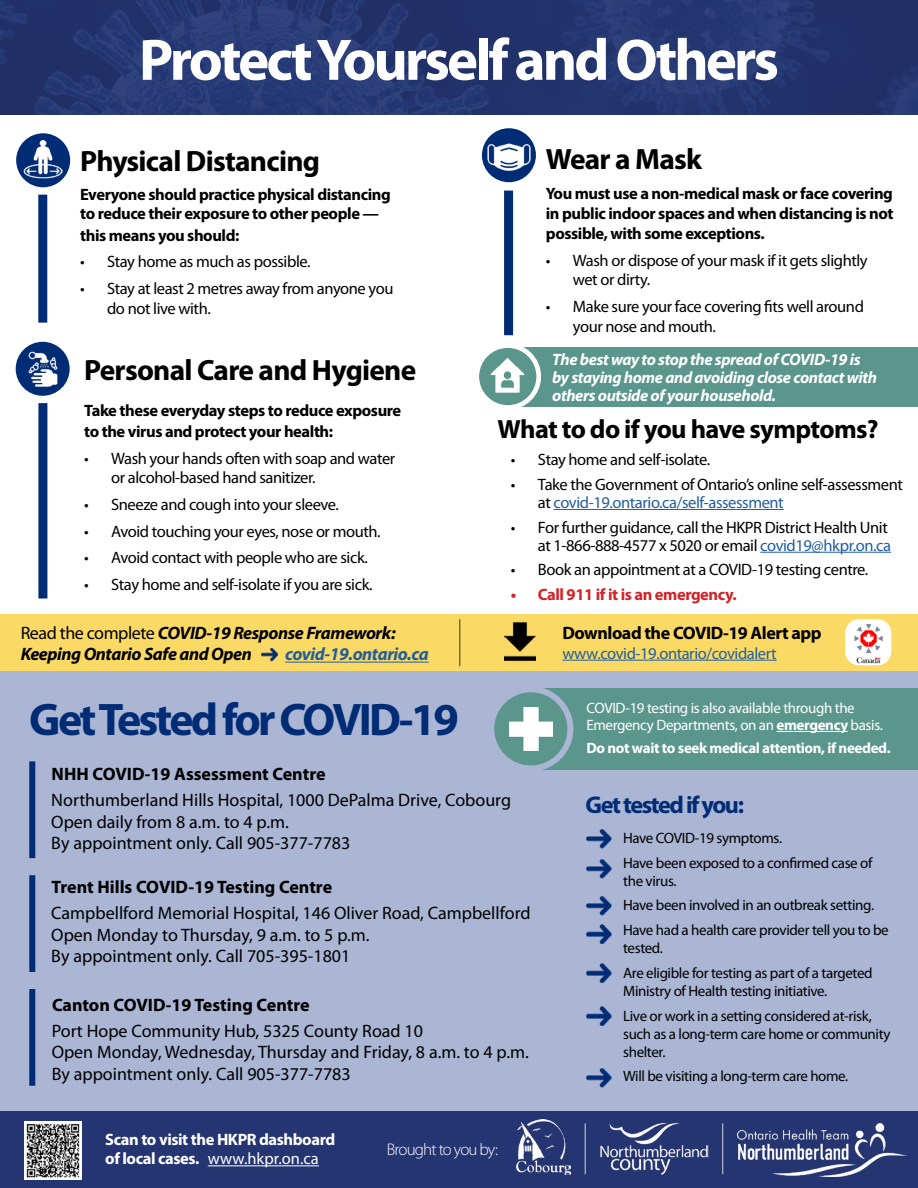
<style>
.page{position:relative;width:918px;height:1188px;background:#fff}
.page>*{position:absolute;margin:0;border:0;box-sizing:border-box;transform-origin:0 0}
.t1{font:700 58.95px "Myriad Pro";letter-spacing:-.05em;color:#fff}
.t2{font:700 45.9px "Myriad Pro";letter-spacing:-.06em;color:#002c76}
.t3{font:700 29.4px "Myriad Pro";letter-spacing:-.025em;color:#000}
.t4{font:700 26.4px "Myriad Pro";letter-spacing:-.025em;color:#000}
.t5{font:700 24.3px "Myriad Pro";letter-spacing:-.06em;color:#002c76}
.t6{font:18px/21.6px "Myriad Pro";color:#000}
.t7{font:700 18px "Myriad Pro";letter-spacing:-.005em;color:#000}
.t8{font:italic 700 18px/21.6px "Myriad Pro";letter-spacing:-.025em;color:#000}
.t9{font:700 18px "Myriad Pro";letter-spacing:-.025em;color:#000}
.t10{font:italic 700 18px "Myriad Pro";letter-spacing:-.025em;color:#215e9e}
.t11{font:300 16.95px "Myriad Pro";letter-spacing:-.05em;color:#fff}
.t12{font:16.5px/19.8px "Myriad Pro";letter-spacing:-.025em;color:#000}
.t13{font:700 16.5px/19.8px "Myriad Pro";letter-spacing:-.025em;color:#000}
.t14{font:italic 700 16.5px/18px "Myriad Pro";letter-spacing:-.025em;color:#fff}
.t15{font:700 16.5px/19.5px "Myriad Pro";letter-spacing:-.025em;color:#fff}
.t16{font:16.5px "Myriad Pro";letter-spacing:-.025em;color:#215e9e}
.t17{font:700 16.5px "Myriad Pro";letter-spacing:-.025em;color:#d2232a}
.t18{font:15px/24.8px "Myriad Pro";letter-spacing:-.025em;color:#000}
.t19{font:15px/16.5px "Myriad Pro";letter-spacing:-.025em;color:#fff}
.t20{font:700 15px "Myriad Pro";letter-spacing:-.025em;color:#fff}
.s1{font-weight:400;font-style:normal}
.s2{color:#215e9e}
.s3{font-weight:700}
.s4{font-weight:400}
</style>
<div class="page">
<img style="left:0;top:0;width:918px;height:114px">
<div style="left:0;top:1112px;width:918px;height:76px;background:#253571"></div>
<img style="left:600px;top:1123px;width:108px;height:52px">
<img style="left:737px;top:1123px;width:169px;height:54px">
<img style="left:516px;top:1120px;width:55px;height:54px">
<hr style="left:585px;top:1123px;width:1px;height:51px;background:#fff">
<hr style="left:722px;top:1123px;width:1px;height:51px;background:#fff">
<div style="left:0;top:671px;width:918px;height:440px;background:#abb5d4"></div>
<div style="left:29px;top:761px;width:6px;height:97px;background:#002c76"></div>
<div style="left:29px;top:875px;width:6px;height:97px;background:#002c76"></div>
<div style="left:29px;top:989px;width:6px;height:97px;background:#002c76"></div>
<div style="left:541px;top:689px;width:377px;height:81px;background:#5b968c"></div>
<hr style="left:777px;top:731px;width:71px;height:1px;background:#fff">
<svg style="left:491px;top:689px;width:79px;height:79px;fill:#5b968c"></svg>
<div style="left:488px;top:686px;width:85px;height:85px;border:6px solid #abb5d4;border-radius:50%"></div>
<img style="left:509px;top:707px;width:43px;height:43px">
<div style="left:38px;top:195px;width:9px;height:128px;background:#002c76"></div>
<div style="left:504px;top:191px;width:9px;height:144px;background:#002c76"></div>
<div style="left:38px;top:403px;width:9px;height:195px;background:#002c76"></div>
<hr style="left:554px;top:509px;width:230px;height:1px;background:#215e9e">
<hr style="left:760px;top:552px;width:131px;height:1px;background:#215e9e">
<img style="left:586px;top:829px;width:26px;height:19px">
<img style="left:586px;top:859px;width:26px;height:19px">
<img style="left:586px;top:896px;width:26px;height:19px">
<img style="left:586px;top:924px;width:26px;height:20px">
<img style="left:586px;top:963px;width:26px;height:20px">
<img style="left:586px;top:1006px;width:26px;height:20px">
<img style="left:586px;top:1068px;width:26px;height:19px">
<div style="left:16px;top:133px;width:54px;height:54px;background:#002c76;border-radius:50%"></div>
<img style="left:23px;top:139px;width:40px;height:40px">
<div style="left:482px;top:128px;width:54px;height:54px;background:#002c76;border-radius:50%"></div>
<img style="left:487px;top:134px;width:44px;height:45px">
<div style="left:16px;top:342px;width:54px;height:54px;background:#002c76;border-radius:50%"></div>
<img style="left:23px;top:349px;width:39px;height:39px">
<div style="left:507px;top:347px;width:411px;height:60px;background:#5b968c"></div>
<svg style="left:477px;top:346px;width:62px;height:61px"></svg>
<div style="left:474px;top:343px;width:67px;height:67px;border:5px solid #fff;border-radius:50%"></div>
<img style="left:489px;top:357px;width:37px;height:37px">
<div style="left:0;top:614px;width:918px;height:57px;background:#fbd965"></div>
<hr style="left:285px;top:662px;width:144px;height:1px;background:#215e9e">
<img style="left:261px;top:648px;width:18px;height:13px">
<hr style="left:459px;top:619px;width:1px;height:47px;background:#000">
<hr style="left:562px;top:660px;width:215px;height:1px;background:#215e9e">
<img style="left:505px;top:622px;width:31px;height:39px">
<img style="left:845px;top:619px;width:46px;height:46px">
<hr style="left:208px;top:1165px;width:111px;height:1px;background:#fff">
<img style="left:24px;top:1122px;width:58px;height:57px">
<h1 class="t1" style="left:139px;top:27px;width:642px">Protect Yourself and Others</h1>
<h3 class="t3" style="left:80px;top:145px;width:241px">Physical Distancing</h3>
<p class="t13" style="left:80px;top:184px;width:312px">Everyone should practice physical distancing to reduce their exposure to other people —</p>
<p class="t13" style="left:80px;top:226px;width:161px">this means you should:</p>
<p class="t12" style="left:80px;top:252px;width:232px">• Stay home as much as possible.</p>
<p class="t12" style="left:107px;top:279px;width:288px;text-indent:-27px">• Stay at least 2 metres away from anyone you do not live with.</p>
<h3 class="t3" style="left:84px;top:353px;width:334px">Personal Care and Hygiene</h3>
<p class="t13" style="left:84px;top:399px;width:319px;line-height:21.6px">Take these everyday steps to reduce exposure to the virus and protect your health:</p>
<p class="t12" style="left:111px;top:449px;width:286px;text-indent:-27px">• Wash your hands often with soap and water or alcohol-based hand sanitizer.</p>
<p class="t12" style="left:84px;top:495px;width:256px">• Sneeze and cough into your sleeve.</p>
<p class="t12" style="left:84px;top:521px;width:298px">• Avoid touching your eyes, nose or mouth.</p>
<p class="t12" style="left:84px;top:548px;width:285px">• Avoid contact with people who are sick.</p>
<p class="t12" style="left:84px;top:575px;width:290px">• Stay home and self-isolate if you are sick.</p>
<p class="t8" style="left:21px;top:622px;width:377px"><span class="s1">Read the complete</span> COVID-19 Response Framework:<br>Keeping Ontario Safe and Open</p>
<p class="t10" style="left:285px;top:644px;width:145px">covid-19.ontario.ca</p>
<h2 class="t2" style="left:29px;top:694px;width:431px">Get Tested for COVID-19</h2>
<h3 class="t3" style="left:546px;top:143px;width:158px">Wear a Mask</h3>
<p class="t13" style="left:546px;top:184px;width:349px;text-align:justify">You must use a non-medical mask or face covering in public indoor spaces and when distancing is not possible, with some exceptions.</p>
<p class="t12" style="left:573px;top:251px;width:296px;text-indent:-27px">• Wash or dispose of your mask if it gets slightly wet or dirty.</p>
<p class="t12" style="left:573px;top:297px;width:293px;text-indent:-27px">• Make sure your face covering fits well around your nose and mouth.</p>
<p class="t14" style="left:552px;top:351px;width:326px">The best way to stop the spread of COVID-19 is by staying home and avoiding close contact with others outside of your household.</p>
<h3 class="t4" style="left:498px;top:414px;width:383px">What to do if you have symptoms?</h3>
<p class="t12" style="left:511px;top:450px;width:201px">• Stay home and self-isolate.</p>
<p class="t12" style="left:538px;top:476px;width:366px;line-height:18px;text-indent:-27px">• Take the Government of Ontario’s online self-assessment at <span class="s2">covid-19.ontario.ca/self-assessment</span></p>
<p class="t12" style="left:511px;top:518px;width:382px;line-height:18px;text-align:right">• For further guidance, call the HKPR District Health Unit at 1-866-888-4577 x 5020 or email <span class="s2">covid19@hkpr.on.ca</span></p>
<p class="t12" style="left:511px;top:560px;width:359px">• Book an appointment at a COVID-19 testing centre.</p>
<p class="t17" style="left:511px;top:585px;width:227px">• Call 911 if it is an emergency.</p>
<p class="t9" style="left:562px;top:623px;width:261px">Download the COVID-19 Alert app</p>
<p class="t16" style="left:562px;top:644px;width:216px">www.covid-19.ontario/covidalert</p>
<p class="t19" style="left:586px;top:700px;width:298px">COVID-19 testing is also available through the<br>Emergency Departments, on an <span class="s3">emergency</span> basis.</p>
<p class="t20" style="left:586px;top:740px;width:306px">Do not wait to seek medical attention, if needed.</p>
<p class="t7" style="left:52px;top:764px;width:275px">NHH COVID-19 Assessment Centre</p>
<p class="t6" style="left:51px;top:790px;width:461px">Northumberland Hills Hospital, 1000 DePalma Drive, Cobourg<br>Open daily from 8 a.m. to 4 p.m.<br>By appointment only. Call 905-377-7783</p>
<p class="t7" style="left:52px;top:877px;width:282px">Trent Hills COVID-19 Testing Centre</p>
<p class="t6" style="left:51px;top:903px;width:481px">Campbellford Memorial Hospital, 146 Oliver Road, Campbellford<br>Open Monday to Thursday, 9 a.m. to 5 p.m.<br>By appointment only. Call 705-395-1801</p>
<p class="t7" style="left:52px;top:995px;width:259px">Canton COVID-19 Testing Centre</p>
<p class="t6" style="left:52px;top:1020px;width:479px">Port Hope Community Hub, 5325 County Road 10<br>Open Monday, Wednesday, Thursday and Friday, 8 a.m. to 4 p.m.<br>By appointment only. Call 905-377-7783</p>
<p class="t15" style="left:105px;top:1130px;width:232px">Scan to visit the HKPR dashboard of local cases. <span class="s4">www.hkpr.on.ca</span></p>
<p class="t11" style="left:387px;top:1140px;width:113px">Brought to you by:</p>
<h3 class="t5" style="left:586px;top:792px;width:160px">Get tested if you:</h3>
<p class="t18" style="left:623px;top:826px;width:251px">Have COVID-19 symptoms.<br>Have been exposed to a confirmed case of</p>
<p class="t18" style="left:623px;top:868px;width:267px">the virus.<br>Have been involved in an outbreak setting.<br>Have had a health care provider tell you to be</p>
<p class="t18" style="left:623px;top:936px;width:251px">tested.<br>Are eligible for testing as part of a targeted</p>
<p class="t18" style="left:623px;top:979px;width:250px">Ministry of Health testing initiative.<br>Live or work in a setting considered at-risk,</p>
<p class="t18" style="left:623px;top:1025px;width:269px;line-height:18px">such as a long-term care home or community shelter.</p>
<p class="t18" style="left:623px;top:1064px;width:227px">Will be visiting a long-term care home.</p>
</div>
